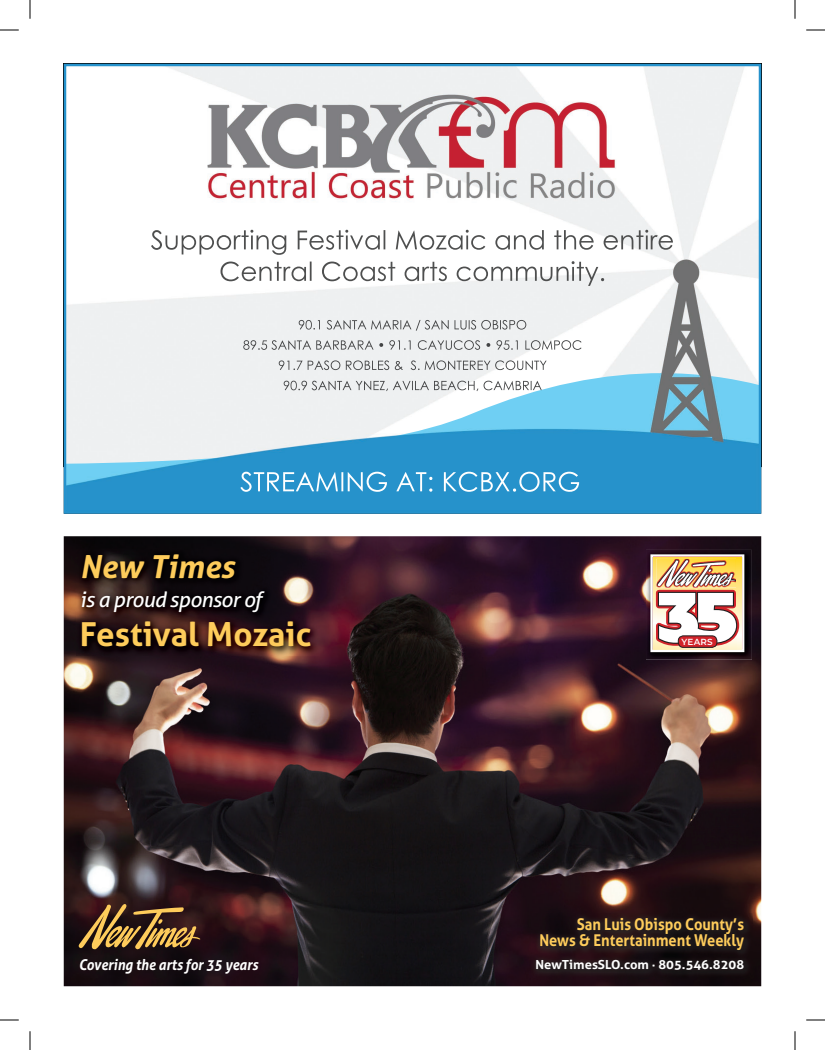
<style>
.page{position:relative;width:825px;height:1050px;background:#fff}
.page>*{position:absolute;margin:0;border:0;box-sizing:border-box;transform-origin:0 0}
.t1{font:700 33.12px "Aller";color:#fecc5b}
.t2{font:italic 700 31.75px "Aller";color:#fecc5b}
.t3{font:italic 21.25px "Aller";letter-spacing:-.03em;color:#fff}
.t4{font:700 16.25px/16.2px "Aller";color:#fecc5b;text-align:right;scale:.9 1}
.t5{font:italic 700 15px "Aller";color:#fff;scale:.9 1}
.t6{font:700 12.5px "Aller";color:#fff;scale:1.04 1}
.t7{font:600 8.88px "Montserrat";letter-spacing:.025em;color:#fff}
</style>
<div class="page">
<img style="left:67px;top:67px;width:691px;height:444px">
<img style="left:67px;top:373px;width:691px;height:91px">
<div style="left:64px;top:64px;width:697px;height:450px;border:2px solid #2592cc"></div>
<img style="left:64px;top:536px;width:697px;height:450px">
<img style="left:77px;top:549px;width:242px;height:107px">
<img style="left:646px;top:550px;width:106px;height:110px">
<svg style="left:649px;top:553px;width:96px;height:100px"></svg>
<img style="left:531px;top:913px;width:221px;height:65px">
<svg style="left:78px;top:903px;width:123px;height:46px;background:#6b4d2b"></svg>
<svg style="left:0;top:29px;width:19px;height:2px"></svg>
<svg style="left:806px;top:29px;width:19px;height:2px"></svg>
<svg style="left:0;top:1019px;width:19px;height:2px"></svg>
<svg style="left:806px;top:1019px;width:19px;height:2px"></svg>
<svg style="left:29px;top:0;width:2px;height:19px"></svg>
<svg style="left:29px;top:1031px;width:2px;height:19px"></svg>
<svg style="left:794px;top:0;width:2px;height:19px"></svg>
<svg style="left:794px;top:1031px;width:2px;height:19px"></svg>
<h2 class="t2" style="left:80px;top:547px;width:156px">New Times</h2>
<h3 class="t3" style="left:80px;top:586px;width:183px">is a proud sponsor of</h3>
<h1 class="t1" style="left:80px;top:614px;width:233px">Festival Mozaic</h1>
<p class="t7" style="left:681px;top:635px;width:33px">YEARS</p>
<p class="t4" style="left:540px;top:916px;width:229px">San Luis Obispo County’s<br>News &amp; Entertainment Weekly</p>
<p class="t5" style="left:79px;top:955px;width:201px">Covering the arts for 35 years</p>
<p class="t6" style="left:536px;top:957px;width:202px">NewTimesSLO.com · 805.546.8208</p>
</div>
